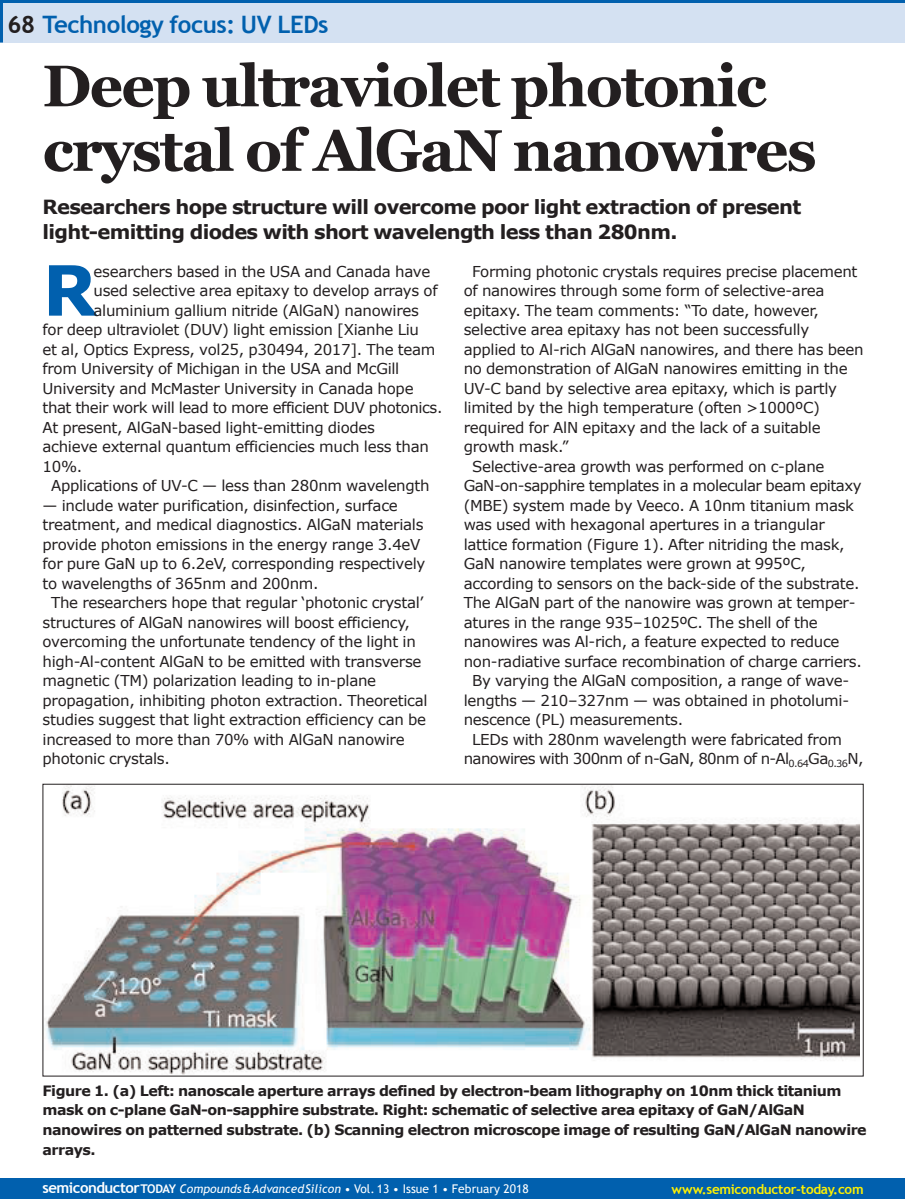
<style>
.page{position:relative;width:905px;height:1199px;background:#fff}
.page>*{position:absolute;margin:0;border:0;box-sizing:border-box;transform-origin:0 0}
.t1{font:700 69.3px "Verdana";color:#0160ae}
.t2{font:700 58.5px/64.5px "Georgia";letter-spacing:-.03em;color:#231f20}
.t3{font:700 24px "Trebuchet MS";letter-spacing:-.02em;color:#0160ae}
.t4{font:700 19.5px/25.5px "Verdana";letter-spacing:-.035em;color:#231f20}
.t5{font:15px "Verdana";letter-spacing:-.02em;color:#231f20}
.t6{font:15px "Verdana";letter-spacing:-.04em;color:#231f20}
.t7{font:700 14.25px/19.5px "Verdana";letter-spacing:-.035em;color:#231f20}
.t8{font:700 13.5px "Trebuchet MS";letter-spacing:-.02em;color:#fff101}
.t9{font:12px "Trebuchet MS";letter-spacing:.005em;color:#fff}
.s1{color:#231f20}
.s2{font-weight:700;font-size:15px}
.s3{font-weight:700}
.s4{font-style:italic}
</style>
<div class="page">
<img style="left:46px;top:786px;width:813px;height:288px">
<div style="left:0;top:0;width:904px;height:43px;background:#d4e1f2"></div>
<hr style="left:0;top:0;width:3px;height:43px;background:#0160ae">
<div style="left:0;top:1178px;width:904px;height:20px;background:#0160ae"></div>
<hr style="left:0;top:0;width:904px;height:3px;background:#0160ae">
<p class="t3" style="left:7px;top:10px;width:323px"><span class="s1">68</span> Technology focus: UV LEDs</p>
<p class="t2" style="left:43px;top:54px;width:775px">Deep ultraviolet photonic crystal of AlGaN nanowires</p>
<p class="t4" style="left:43px;top:193px;width:760px">Researchers hope structure will overcome poor light extraction of present light-emitting diodes with short wavelength less than 280nm.</p>
<p class="t5" style="left:94px;top:261px;width:338px">esearchers based in the USA and Canada have</p>
<p class="t5" style="left:94px;top:281px;width:345px">used selective area epitaxy to develop arrays of</p>
<p class="t5" style="left:94px;top:300px;width:327px">aluminium gallium nitride (AlGaN) nanowires</p>
<p class="t5" style="left:43px;top:320px;width:378px">for deep ultraviolet (DUV) light emission [Xianhe Liu</p>
<p class="t5" style="left:43px;top:339px;width:394px">et al, Optics Express, vol25, p30494, 2017]. The team</p>
<p class="t5" style="left:43px;top:359px;width:358px">from University of Michigan in the USA and McGill</p>
<p class="t5" style="left:43px;top:378px;width:372px">University and McMaster University in Canada hope</p>
<p class="t5" style="left:43px;top:398px;width:401px">that their work will lead to more efficient DUV photonics.</p>
<p class="t5" style="left:43px;top:417px;width:334px">At present, AlGaN-based light-emitting diodes</p>
<p class="t5" style="left:43px;top:437px;width:388px">achieve external quantum efficiencies much less than</p>
<p class="t5" style="left:43px;top:456px;width:41px">10%.</p>
<p class="t5" style="left:51px;top:476px;width:380px">Applications of UV-C — less than 280nm wavelength</p>
<p class="t5" style="left:43px;top:495px;width:357px">— include water purification, disinfection, surface</p>
<p class="t5" style="left:43px;top:515px;width:382px">treatment, and medical diagnostics. AlGaN materials</p>
<p class="t5" style="left:43px;top:534px;width:379px">provide photon emissions in the energy range 3.4eV</p>
<p class="t5" style="left:43px;top:554px;width:384px">for pure GaN up to 6.2eV, corresponding respectively</p>
<p class="t5" style="left:43px;top:573px;width:278px">to wavelengths of 365nm and 200nm.</p>
<p class="t5" style="left:51px;top:593px;width:374px">The researchers hope that regular ‘photonic crystal’</p>
<p class="t5" style="left:43px;top:612px;width:369px">structures of AlGaN nanowires will boost efficiency,</p>
<p class="t5" style="left:43px;top:632px;width:375px">overcoming the unfortunate tendency of the light in</p>
<p class="t5" style="left:43px;top:651px;width:380px">high-Al-content AlGaN to be emitted with transverse</p>
<p class="t5" style="left:43px;top:671px;width:335px">magnetic (TM) polarization leading to in-plane</p>
<p class="t5" style="left:43px;top:690px;width:386px">propagation, inhibiting photon extraction. Theoretical</p>
<p class="t5" style="left:43px;top:710px;width:385px">studies suggest that light extraction efficiency can be</p>
<p class="t5" style="left:43px;top:729px;width:363px">increased to more than 70% with AlGaN nanowire</p>
<p class="t5" style="left:43px;top:749px;width:129px">photonic crystals.</p>
<p class="t1" style="left:43px;top:246px;width:56px">R</p>
<p class="t5" style="left:472px;top:261px;width:387px">Forming photonic crystals requires precise placement</p>
<p class="t5" style="left:463px;top:281px;width:362px">of nanowires through some form of selective-area</p>
<p class="t5" style="left:463px;top:300px;width:357px">epitaxy. The team comments: “To date, however,</p>
<p class="t5" style="left:463px;top:320px;width:347px">selective area epitaxy has not been successfully</p>
<p class="t5" style="left:463px;top:339px;width:401px">applied to Al-rich AlGaN nanowires, and there has been</p>
<p class="t5" style="left:463px;top:359px;width:385px">no demonstration of AlGaN nanowires emitting in the</p>
<p class="t5" style="left:463px;top:378px;width:375px">UV-C band by selective area epitaxy, which is partly</p>
<p class="t5" style="left:463px;top:398px;width:358px">limited by the high temperature (often &gt;1000ºC)</p>
<p class="t5" style="left:463px;top:417px;width:358px">required for AlN epitaxy and the lack of a suitable</p>
<p class="t5" style="left:463px;top:437px;width:106px">growth mask.”</p>
<p class="t5" style="left:472px;top:456px;width:354px">Selective-area growth was performed on c-plane</p>
<p class="t5" style="left:463px;top:476px;width:399px">GaN-on-sapphire templates in a molecular beam epitaxy</p>
<p class="t5" style="left:463px;top:495px;width:392px">(MBE) system made by Veeco. A 10nm titanium mask</p>
<p class="t5" style="left:463px;top:515px;width:362px">was used with hexagonal apertures in a triangular</p>
<p class="t5" style="left:463px;top:534px;width:382px">lattice formation (Figure 1). After nitriding the mask,</p>
<p class="t5" style="left:463px;top:554px;width:344px">GaN nanowire templates were grown at 995ºC,</p>
<p class="t5" style="left:463px;top:573px;width:397px">according to sensors on the back-side of the substrate.</p>
<p class="t5" style="left:463px;top:593px;width:393px">The AlGaN part of the nanowire was grown at temper-</p>
<p class="t5" style="left:463px;top:612px;width:355px">atures in the range 935–1025ºC. The shell of the</p>
<p class="t5" style="left:463px;top:632px;width:377px">nanowires was Al-rich, a feature expected to reduce</p>
<p class="t5" style="left:463px;top:651px;width:399px">non-radiative surface recombination of charge carriers.</p>
<p class="t5" style="left:472px;top:671px;width:378px">By varying the AlGaN composition, a range of wave-</p>
<p class="t5" style="left:463px;top:690px;width:387px">lengths — 210–327nm — was obtained in photolumi-</p>
<p class="t5" style="left:463px;top:710px;width:221px">nescence (PL) measurements.</p>
<p class="t5" style="left:472px;top:729px;width:371px">LEDs with 280nm wavelength were fabricated from</p>
<p class="t6" style="left:463px;top:749px;width:401px">nanowires with 300nm of n-GaN, 80nm of n-Al<sub>0.64</sub>Ga<sub>0.36</sub>N,</p>
<p class="t7" style="left:43px;top:1080px;width:825px">Figure 1. (a) Left: nanoscale aperture arrays defined by electron-beam lithography on 10nm thick titanium mask on c-plane GaN-on-sapphire substrate. Right: schematic of selective area epitaxy of GaN/AlGaN nanowires on patterned substrate. (b) Scanning electron microscope image of resulting GaN/AlGaN nanowire arrays.</p>
<p class="t9" style="left:43px;top:1181px;width:488px"><span class="s2">semiconductor</span><span class="s3">TODAY</span> <span class="s4">Compounds&amp;AdvancedSilicon</span> • Vol. 13 • Issue 1 • February 2018</p>
<p class="t8" style="left:671px;top:1180px;width:194px">www.semiconductor-today.com</p>
</div>
